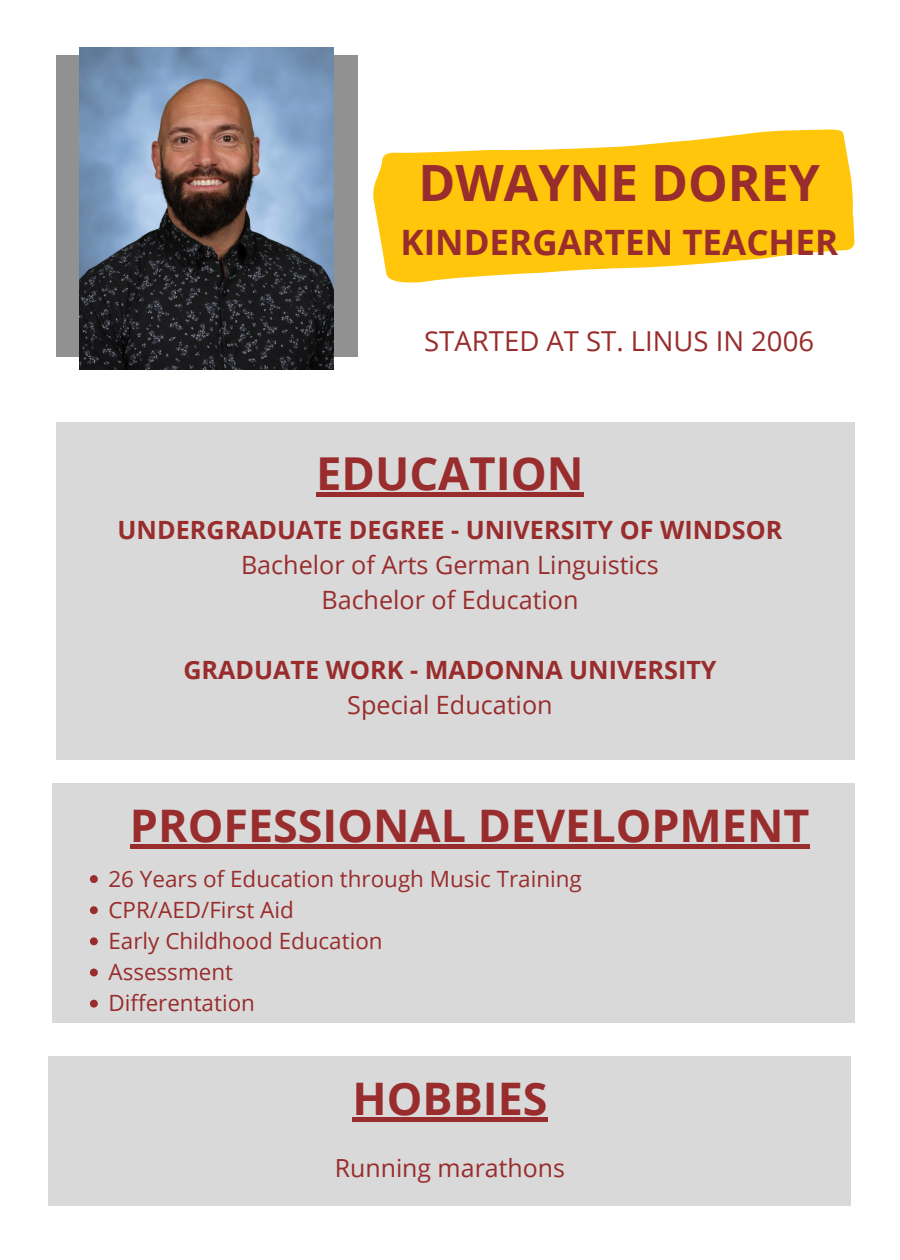
<style>
.page{position:relative;width:900px;height:1260px;background:#fff}
.page>*{position:absolute;margin:0;border:0;box-sizing:border-box;transform-origin:0 0}
.t1{font:700 50px "Open Sans";color:#992c2c}
.t2{font:700 45.25px "Open Sans";color:#992c2c}
.t3{font:700 45px "Open Sans";color:#992c2c}
.t4{font:700 35px "Open Sans";color:#992c2c}
.t5{font:27.5px "Open Sans";color:#992c2c}
.t6{font:700 25.25px "Open Sans";color:#992c2c}
.t7{font:25.25px "Open Sans";color:#992c2c}
.t8{font:25px "Open Sans";color:#992c2c}
.t9{font:22.5px "Open Sans";color:#992c2c}
</style>
<div class="page">
<div style="left:56px;top:55px;width:302px;height:302px;background:#919191"></div>
<svg style="left:373px;top:129px;width:482px;height:154px;fill:#ffc60b"></svg>
<div style="left:56px;top:422px;width:799px;height:338px;background:#d9d9d9"></div>
<div style="left:52px;top:783px;width:803px;height:240px;background:#d9d9d9"></div>
<div style="left:49px;top:1056px;width:802px;height:150px;background:#d9d9d9"></div>
<img style="left:80px;top:47px;width:253px;height:323px">
<hr style="left:316px;top:493px;width:268px;height:4px;background:#992c2c">
<svg style="left:90px;top:875px;width:8px;height:8px"></svg>
<svg style="left:90px;top:906px;width:8px;height:8px"></svg>
<svg style="left:90px;top:937px;width:8px;height:8px"></svg>
<svg style="left:90px;top:969px;width:8px;height:7px"></svg>
<svg style="left:90px;top:1000px;width:8px;height:8px"></svg>
<div style="left:130px;top:844px;width:680px;height:5px;background:#992c2c"></div>
<hr style="left:352px;top:1118px;width:196px;height:4px;background:#992c2c">
<p class="t1" style="left:419px;top:148px;width:403px">DWAYNE DOREY</p>
<p class="t4" style="left:400px;top:217px;width:439px">KINDERGARTEN TEACHER</p>
<p class="t5" style="left:424px;top:322px;width:391px">STARTED AT ST. LINUS IN 2006</p>
<p class="t2" style="left:316px;top:442px;width:269px">EDUCATION</p>
<p class="t6" style="left:118px;top:512px;width:666px">UNDERGRADUATE DEGREE - UNIVERSITY OF WINDSOR</p>
<p class="t7" style="left:241px;top:547px;width:419px">Bachelor of Arts German Linguistics</p>
<p class="t7" style="left:321px;top:582px;width:259px">Bachelor of Education</p>
<p class="t6" style="left:183px;top:652px;width:535px">GRADUATE WORK - MADONNA UNIVERSITY</p>
<p class="t7" style="left:347px;top:687px;width:207px">Special Education</p>
<p class="t3" style="left:130px;top:794px;width:681px">PROFESSIONAL DEVELOPMENT</p>
<p class="t9" style="left:109px;top:863px;width:475px">26 Years of Education through Music Training</p>
<p class="t9" style="left:109px;top:894px;width:187px">CPR/AED/First Aid</p>
<p class="t9" style="left:109px;top:925px;width:276px">Early Childhood Education</p>
<p class="t9" style="left:109px;top:956px;width:126px">Assessment</p>
<p class="t9" style="left:109px;top:987px;width:148px">Differentation</p>
<p class="t3" style="left:352px;top:1067px;width:197px">HOBBIES</p>
<p class="t8" style="left:335px;top:1150px;width:232px">Running marathons</p>
</div>
